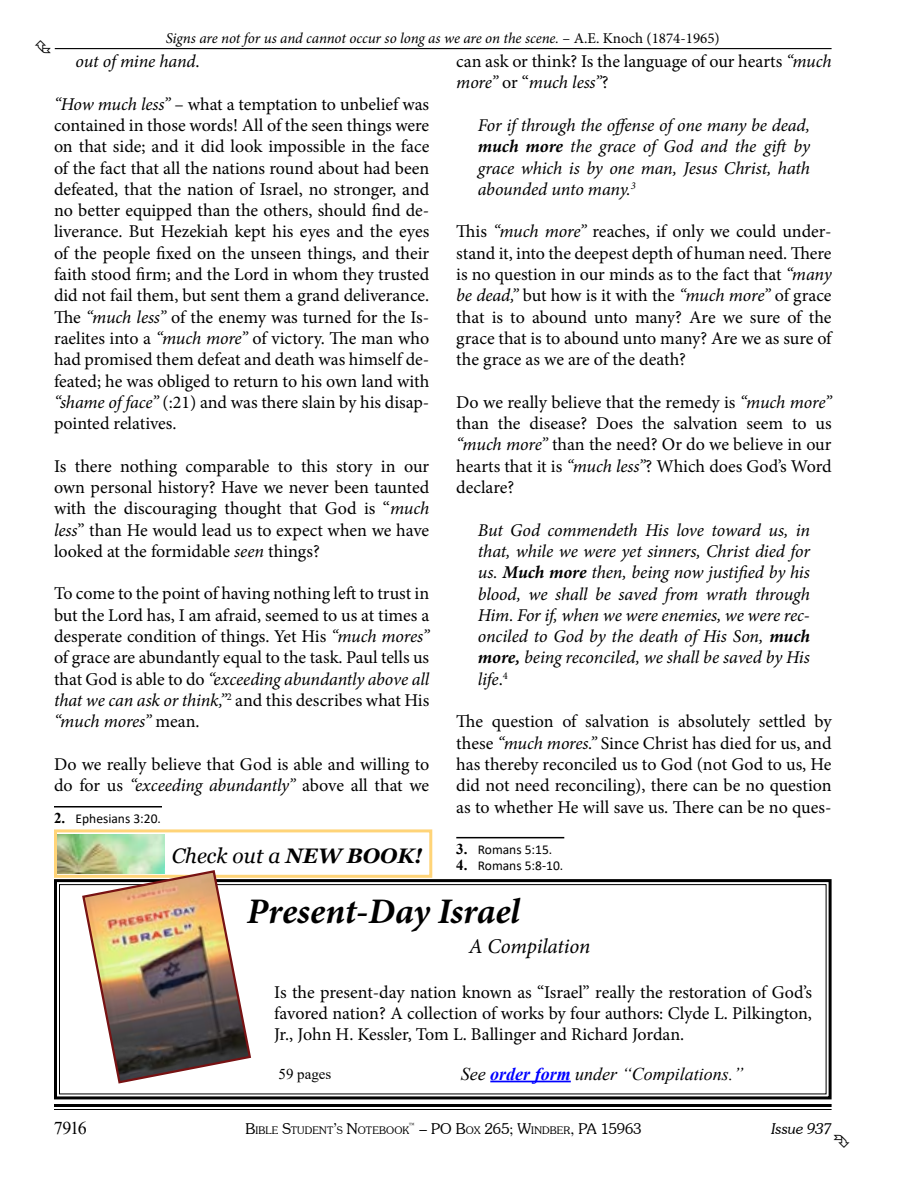
<style>
.page{position:relative;width:918px;height:1188px;background:#fff}
.page>*{position:absolute;margin:0;border:0;box-sizing:border-box;transform-origin:0 0}
.t1{font:italic 700 36px "Minion Pro";letter-spacing:-.005em;color:#000}
.t2{font:italic 21px "Georgia";color:#000}
.t3{font:italic 21px "Minion Pro";letter-spacing:-.01em;color:#000}
.t4{font:18px/21.3px "Minion Pro";letter-spacing:-.005em;color:#000;text-align:justify}
.t5{font:italic 18px/21.3px "Minion Pro";letter-spacing:-.01em;color:#000;text-align:justify}
.t6{font:italic 18px "Times New Roman";color:#000}
.t7{font:18px "Times New Roman";color:#000}
.t8{font:italic 15px "Minion Pro";letter-spacing:-.005em;color:#000}
.t9{font:300 15px "Souvenir IT Cby BT";color:#000}
.t10{font:italic 300 15px "Souvenir IT Cby BT";color:#000}
.t11{font:15px "Times New Roman";color:#000}
.t12{font:13.5px "Calibri";color:#000}
.t13{font:300 10.5px "Souvenir IT Cby BT";letter-spacing:.015em;color:#000}
.t14{font:300 8.7px "Souvenir IT Cby BT";color:#000}
.s1{font-style:normal}
.s2{font-style:italic}
.s3{font-family:"Times New Roman";font-weight:700;font-size:15px}
.s4{font-weight:700}
.s5{font-weight:700;color:#00f}
.s6{font-size:10.5px}
.s7{font-size:15px}
</style>
<div class="page">
<hr style="left:54px;top:1104px;width:778px;height:3px;background:#000">
<hr style="left:54px;top:1109px;width:778px;height:1px;background:#000">
<hr style="left:55px;top:48px;width:777px;height:1px;background:#000">
<hr style="left:54px;top:806px;width:108px;height:2px;background:#000">
<hr style="left:456px;top:837px;width:108px;height:1px;background:#000">
<img style="left:58px;top:834px;width:107px;height:39px">
<div style="left:54px;top:829px;width:378px;height:49px;border:3px solid #ffd478"></div>
<svg style="left:54px;top:879px;width:778px;height:221px"></svg>
<div style="left:59px;top:884px;width:768px;height:210px;border:1px solid #000"></div>
<img style="left:81px;top:869px;width:171px;height:216px">
<hr style="left:490px;top:1081px;width:81px;height:1px;background:#00f">
<p class="t8" style="left:166px;top:28px;width:556px">Signs are not for us and cannot occur so long as we are on the scene. <span class="s1">– A.E. Knoch (1874-1965)</span></p>
<p class="t5" style="left:76px;top:51px;width:126px">out of mine hand<span class="s1">.</span></p>
<p class="t4" style="left:54px;top:93px;width:377px"><span class="s2">“How much less”</span> – what a temptation to unbelief was contained in those words! All of the seen things were on that side; and it did look impossible in the face of the fact that all the nations round about had been defeated, that the nation of Israel, no stronger, and no better equipped than the others, should find de&shy;liverance. But Hezekiah kept his eyes and the eyes of the people fixed on the unseen things, and their faith stood firm; and the Lord in whom they trusted did not fail them, but sent them a grand deliverance.<br>The <span class="s2">“much less”</span> of the enemy was turned for the Is&shy;raelites into a <span class="s2">“much more”</span> of victory. The man who had promised them defeat and death was himself de&shy;feated; he was obliged to return to his own land with <span class="s2">“shame of face”</span> (:21) and was there slain by his disap&shy;pointed relatives.</p>
<p class="t4" style="left:54px;top:455px;width:377px">Is there nothing comparable to this story in our own personal history? Have we never been taunted with the discouraging thought that God is “<span class="s2">much less</span>” than He would lead us to expect when we have looked at the formidable <span class="s2">seen</span> things?</p>
<p class="t4" style="left:54px;top:583px;width:377px">To come to the point of having nothing left to trust in but the Lord has, I am afraid, seemed to us at times a desperate condition of things. Yet His <span class="s2">“much mores” </span>of grace are abundantly equal to the task. Paul tells us that God is able to do <span class="s2">“exceeding abundantly above all that we can ask or think,”</span><sup>2</sup> and this describes what His <span class="s2">“much mores”</span> mean.</p>
<p class="t4" style="left:54px;top:754px;width:377px">Do we really believe that God is able and willing to do for us <span class="s2">“exceeding abundantly”</span> above all that we</p>
<p class="t12" style="left:54px;top:809px;width:108px"><span class="s3">2.</span> Ephesians 3:20.</p>
<p class="t4" style="left:456px;top:51px;width:377px">can ask or think? Is the language of our hearts <span class="s2">“much more”</span> or “<span class="s2">much less”</span>?</p>
<p class="t5" style="left:478px;top:115px;width:334px">For if through the offense of one many be dead, <span class="s4">much more</span> the grace of God and the gift by grace which is by one man, Jesus Christ, hath abounded unto many.<sup>3</sup></p>
<p class="t4" style="left:456px;top:221px;width:377px">This <span class="s2">“much more”</span> reaches, if only we could under&shy;stand it, into the deepest depth of human need. There is no question in our minds as to the fact that <span class="s2">“many be dead,”</span> but how is it with the <span class="s2">“much more”</span> of grace that is to abound unto many? Are we sure of the grace that is to abound unto many? Are we as sure of the grace as we are of the death?</p>
<p class="t4" style="left:456px;top:392px;width:377px">Do we really believe that the remedy is <span class="s2">“much more” </span>than the disease? Does the salvation seem to us <span class="s2">“much more”</span> than the need? Or do we believe in our hearts that it is <span class="s2">“much less”</span>? Which does God’s Word declare?</p>
<p class="t5" style="left:478px;top:519px;width:334px">But God commendeth His love toward us, in that, while we were yet sinners, Christ died for us. <span class="s4">Much more</span> then, being now justified by his blood, we shall be saved from wrath through Him. For if, when we were enemies, we were rec&shy;onciled to God by the death of His Son, <span class="s4">much more,</span> being reconciled, we shall be saved by His life<span class="s1">.</span><sup>4</sup></p>
<p class="t4" style="left:456px;top:711px;width:377px">The question of salvation is absolutely settled by these <span class="s2">“much mores.”</span> Since Christ has died for us, and has thereby reconciled us to God (not God to us, He did not need reconciling), there can be no question as to whether He will save us. There can be no ques-</p>
<p class="t12" style="left:456px;top:840px;width:97px"><span class="s3">3.</span> Romans 5:15.</p>
<p class="t12" style="left:456px;top:856px;width:108px"><span class="s3">4.</span> Romans 5:8-10.</p>
<p class="t2" style="left:172px;top:842px;width:252px">Check out a <span class="s4">NEW BOOK!</span></p>
<h1 class="t1" style="left:247px;top:885px;width:275px">Present-Day Israel</h1>
<p class="t3" style="left:469px;top:932px;width:123px">A Compilation</p>
<p class="t4" style="left:274px;top:982px;width:539px">Is the present-day nation known as “Israel” really the restoration of God’s favored nation? A collection of works by four authors: Clyde L. Pilkington, Jr., John H. Kessler, Tom L. Ballinger and Richard Jordan.</p>
<p class="t11" style="left:279px;top:1063px;width:54px">59 pages</p>
<p class="t6" style="left:461px;top:1061px;width:284px">See <span class="s5">order form</span> under “Compilations.”</p>
<p class="t7" style="left:54px;top:1115px;width:34px">7916</p>
<p class="t9" style="left:419px;top:1119px;width:224px">– PO B<span class="s6">OX</span> 265; W<span class="s6">INDBER</span>, PA 15963</p>
<p class="t10" style="left:771px;top:1119px;width:62px">Issue 937</p>
<p class="t13" style="left:245px;top:1124px;width:165px"><span class="s7">B</span>IBLE <span class="s7">S</span>TUDENT<span class="s7">’</span>S <span class="s7">N</span>OTEBOOK</p>
<p class="t14" style="left:408px;top:1121px;width:9px">™</p>
</div>
